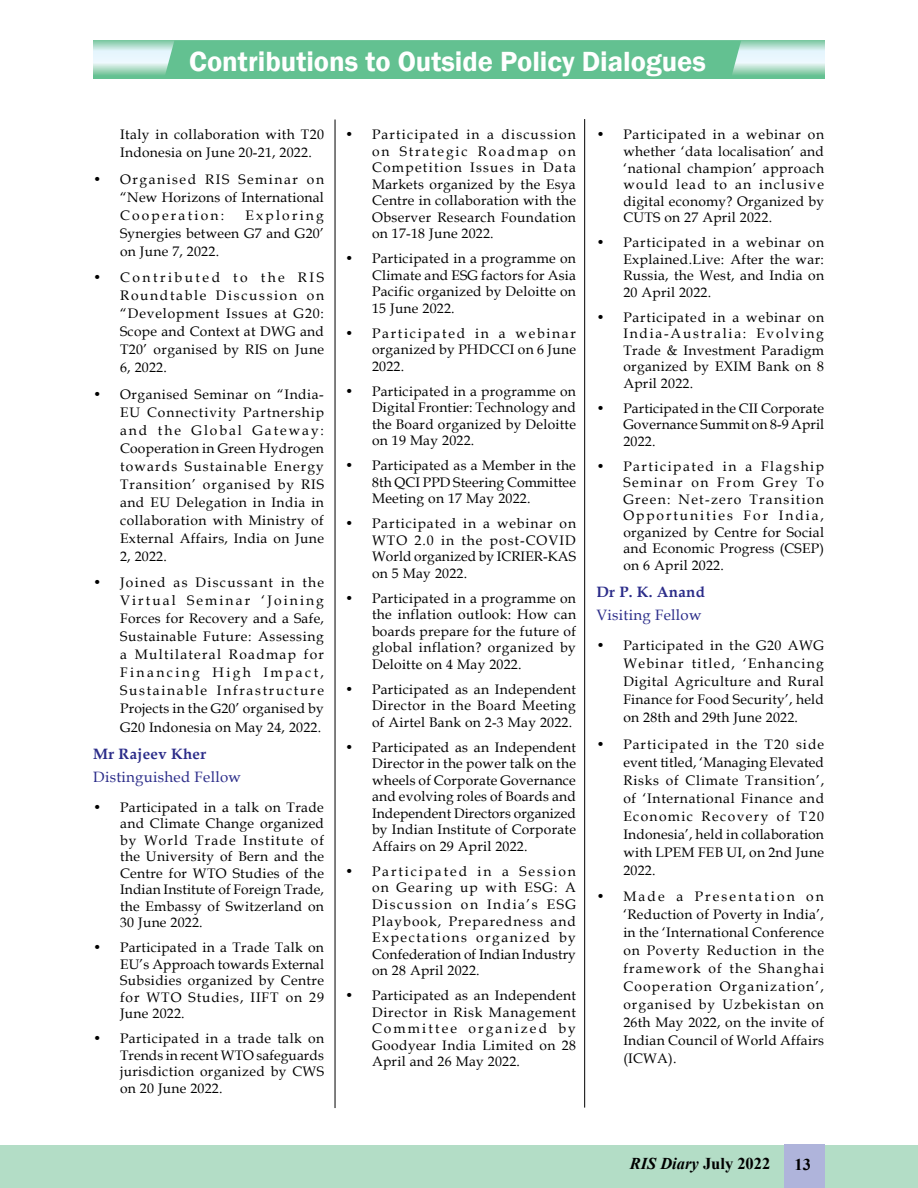
<style>
.page{position:relative;width:918px;height:1188px;background:#fff}
.page>*{position:absolute;margin:0;border:0;box-sizing:border-box;transform-origin:0 0}
.t1{font:600 28.5px "Franklin Gothic";color:#fff}
.t2{font:italic 700 16.5px "Times New Roman";color:#000}
.t3{font:700 16.5px "Times New Roman";color:#000}
.t4{font:15px "Book Antiqua";letter-spacing:.02em;color:#2b2c89}
.t5{font:700 15px "Book Antiqua";letter-spacing:.02em;color:#2b2c89}
.t6{font:13.8px/16.5px "Book Antiqua";letter-spacing:.02em;color:#000;text-align:justify}
.s1{font-style:normal}
</style>
<div class="page">
<div style="left:0;top:1145px;width:918px;height:43px;background:#b3ddc6"></div>
<div style="left:784px;top:1145px;width:40px;height:43px;background:#afb4db"></div>
<svg style="left:93px;top:41px;width:731px;height:37px;background:#bce3d6"></svg>
<div style="left:164px;top:41px;width:577px;height:37px;background:#63c191"></div>
<hr style="left:335px;top:120px;width:1px;height:988px;background:#000">
<hr style="left:584px;top:119px;width:1px;height:989px;background:#000">
<h1 class="t1" style="left:189px;top:44px;width:518px">Contributions to Outside Policy Dialogues</h1>
<p class="t6" style="left:120px;top:125px;width:205px;line-height:18px">Italy in collaboration with T20<br>Indonesia on June 20-21, 2022.</p>
<p class="t6" style="left:120px;top:170px;width:205px;line-height:18px;text-indent:-27px">• Organised RIS Seminar on “New Horizons of International Cooperation:</p>
<p class="t6" style="left:120px;top:206px;width:205px;line-height:18px;text-indent:125px">Exploring Synergies between G7 and G20’ on June 7, 2022.</p>
<p class="t6" style="left:120px;top:268px;width:205px;line-height:18px;text-indent:-27px">• Contributed to the RIS Roundtable Discussion on “Development Issues at G20:<br>Scope and Context at DWG and T20’ organised by RIS on June 6, 2022.</p>
<p class="t6" style="left:120px;top:385px;width:205px;line-height:18px;text-indent:-27px">• Organised Seminar on “India-EU Connectivity Partnership and the Global Gateway:<br>Cooperation in Green Hydrogen towards Sustainable Energy Transition’ organised by RIS and EU Delegation in India in collaboration with Ministry of External Affairs, India on June 2, 2022.</p>
<p class="t6" style="left:120px;top:573px;width:205px;line-height:18.1px;text-indent:-27px">• Joined as Discussant in the Virtual Seminar ‘Joining Forces for Recovery and a Safe, Sustainable Future: Assessing a Multilateral Roadmap for Financing High Impact, Sustainable Infrastructure Projects in the G20’ organised by G20 Indonesia on May 24, 2022.</p>
<p class="t5" style="left:93px;top:744px;width:115px">Mr Rajeev Kher</p>
<p class="t4" style="left:93px;top:767px;width:149px">Distinguished Fellow</p>
<p class="t6" style="left:120px;top:798px;width:205px;text-indent:-27px">• Participated in a talk on Trade and Climate Change organized by World Trade Institute of the University of Bern and the Centre for WTO Studies of the Indian Institute of Foreign Trade, the Embassy of Switzerland on 30 June 2022.</p>
<p class="t6" style="left:120px;top:939px;width:205px;text-indent:-27px">• Participated in a Trade Talk on EU’s Approach towards External Subsidies organized by Centre for WTO Studies, IIFT on 29<br>June 2022.</p>
<p class="t6" style="left:120px;top:1030px;width:205px;text-indent:-27px">• Participated in a trade talk on Trends in recent WTO safeguards jurisdiction organized by CWS on 20 June 2022.</p>
<p class="t6" style="left:372px;top:126px;width:205px;text-indent:-27px">• Participated in a discussion on Strategic Roadmap on Competition Issues in Data Markets organized by the Esya Centre in collaboration with the Observer Research Foundation on 17-18 June 2022.</p>
<p class="t6" style="left:372px;top:250px;width:205px;text-indent:-27px">• Participated in a programme on Climate and ESG factors for Asia Pacific organized by Deloitte on 15 June 2022.</p>
<p class="t6" style="left:372px;top:325px;width:205px;text-indent:-27px">• Participated in a webinar organized by PHDCCI on 6 June 2022.</p>
<p class="t6" style="left:372px;top:383px;width:205px;text-indent:-27px">• Participated in a programme on Digital Frontier: Technology and the Board organized by Deloitte on 19 May 2022.</p>
<p class="t6" style="left:372px;top:457px;width:205px;text-indent:-27px">• Participated as a Member in the 8th QCI PPD Steering Committee Meeting on 17 May 2022.</p>
<p class="t6" style="left:372px;top:515px;width:206px;text-indent:-27px">• Participated in a webinar on WTO 2.0 in the post-COVID World organized by ICRIER-KAS on 5 May 2022.</p>
<p class="t6" style="left:372px;top:590px;width:205px;text-indent:-27px">• Participated in a programme on the inflation outlook: How can boards prepare for the future of global inflation? organized by Deloitte on 4 May 2022.</p>
<p class="t6" style="left:372px;top:681px;width:205px;text-indent:-27px">• Participated as an Independent Director in the Board Meeting of Airtel Bank on 2-3 May 2022.</p>
<p class="t6" style="left:372px;top:739px;width:205px;text-indent:-27px">• Participated as an Independent Director in the power talk on the wheels of Corporate Governance and evolving roles of Boards and Independent Directors organized by Indian Institute of Corporate Affairs on 29 April 2022.</p>
<p class="t6" style="left:372px;top:863px;width:205px;text-indent:-27px">• Participated in a Session on Gearing up with ESG: A Discussion on India’s ESG Playbook, Preparedness and Expectations organized by Confederation of Indian Industry on 28 April 2022.</p>
<p class="t6" style="left:372px;top:987px;width:205px;text-indent:-27px">• Participated as an Independent Director in Risk Management Committee organized by Goodyear India Limited on 28<br>April and 26 May 2022.</p>
<p class="t6" style="left:623px;top:126px;width:202px;text-indent:-27px">• Participated in a webinar on whether ‘data localisation’ and ‘national champion’ approach would lead to an inclusive digital economy? Organized by CUTS on 27 April 2022.</p>
<p class="t6" style="left:623px;top:234px;width:202px;text-indent:-27px">• Participated in a webinar on Explained.Live: After the war:<br>Russia, the West, and India on 20 April 2022.</p>
<p class="t6" style="left:623px;top:308px;width:202px;text-indent:-27px">• Participated in a webinar on India-Australia: Evolving Trade &amp; Investment Paradigm organized by EXIM Bank on 8<br>April 2022.</p>
<p class="t6" style="left:623px;top:399px;width:202px;text-indent:-27px">• Participated in the CII Corporate Governance Summit on 8-9 April 2022.</p>
<p class="t6" style="left:623px;top:457px;width:202px;text-indent:-27px">• Participated in a Flagship Seminar on From Grey To Green: Net-zero Transition Opportunities For India, organized by Centre for Social and Economic Progress (CSEP) on 6 April 2022.</p>
<p class="t5" style="left:596px;top:581px;width:110px">Dr P. K. Anand</p>
<p class="t4" style="left:596px;top:604px;width:107px">Visiting Fellow</p>
<p class="t6" style="left:623px;top:636px;width:202px;line-height:18px;text-indent:-27px">• Participated in the G20 AWG Webinar titled, ‘Enhancing Digital Agriculture and Rural Finance for Food Security’, held on 28th and 29th June 2022.</p>
<p class="t6" style="left:623px;top:735px;width:202px;line-height:18px;text-indent:-27px">• Participated in the T20 side event titled, ‘Managing Elevated Risks of Climate Transition’, of ‘International Finance and Economic Recovery of T20<br>Indonesia’, held in collaboration with LPEM FEB UI, on 2nd June 2022.</p>
<p class="t6" style="left:623px;top:887px;width:202px;line-height:18px;text-indent:-27px">• Made a Presentation on ‘Reduction of Poverty in India’, in the ‘International Conference on Poverty Reduction in the framework of the Shanghai Cooperation Organization’, organised by Uzbekistan on 26th May 2022, on the invite of Indian Council of World Affairs (ICWA).</p>
<p class="t2" style="left:630px;top:1152px;width:142px">RIS Diary <span class="s1">July 2022</span></p>
<p class="t3" style="left:794px;top:1152px;width:18px">13</p>
</div>
